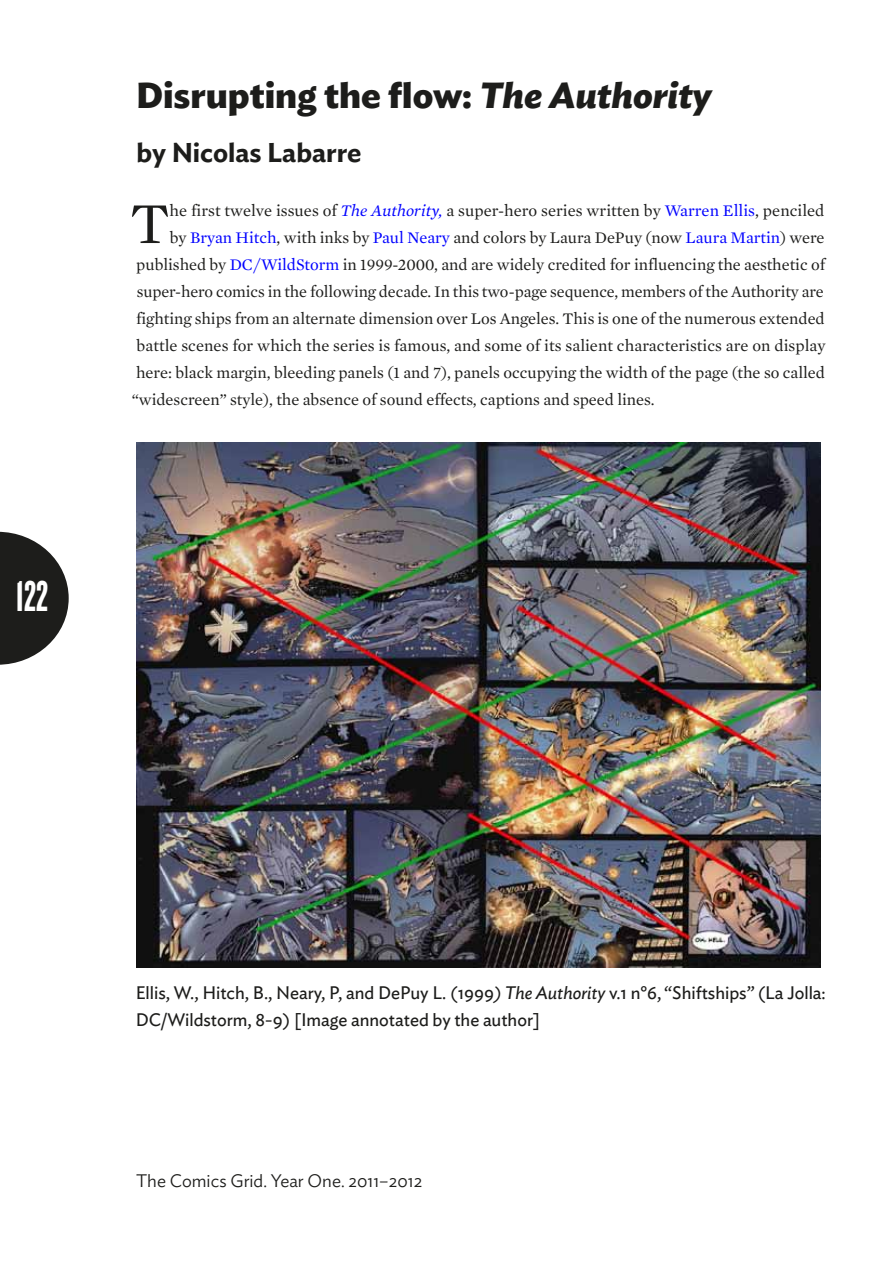
<style>
.page{position:relative;width:893px;height:1263px;background:#fff}
.page>*{position:absolute;margin:0;border:0;box-sizing:border-box;transform-origin:0 0}
.t1{font:58.95px "Mercury Text G1";color:#1d1d1b}
.t2{font:45px "Knockout HTF67 Full Bantamwt";color:#fff}
.t3{font:700 36px "Ideal Sans";color:#1d1d1b}
.t4{font:600 27px "Ideal Sans";color:#1d1d1b}
.t5{font:18px/27px "Ideal Sans";color:#1d1d1b}
.t6{font:300 18px "Ideal Sans";color:#1d1d1b}
.t7{font:16.5px "Mercury Text G1";color:#1d1d1b}
.s1{font-style:italic}
.s2{font-style:italic;color:#00f}
.s3{color:#00f}
</style>
<div class="page">
<svg style="left:0;top:532px;width:69px;height:133px"></svg>
<img style="left:136px;top:443px;width:684px;height:524px">
<h2 class="t2" style="left:15px;top:573px;width:34px">122</h2>
<h3 class="t3" style="left:136px;top:67px;width:577px">Disrupting the flow: <span class="s1">The Authority</span></h3>
<h3 class="t4" style="left:137px;top:131px;width:226px">by Nicolas Labarre</h3>
<h1 class="t1" style="left:130px;top:189px;width:41px">T</h1>
<p class="t7" style="left:170px;top:201px;width:656px">he first twelve issues of <span class="s2">The Authority,</span> a super-hero series written by <span class="s3">Warren Ellis</span>, penciled</p>
<p class="t7" style="left:170px;top:228px;width:656px">by <span class="s3">Bryan Hitch</span>, with inks by <span class="s3">Paul Neary</span> and colors by Laura DePuy (now <span class="s3">Laura Martin</span>) were</p>
<p class="t7" style="left:136px;top:255px;width:690px">published by <span class="s3">DC/WildStorm</span> in 1999-2000, and are widely credited for influencing the aesthetic of</p>
<p class="t7" style="left:137px;top:282px;width:688px">super-hero comics in the following decade. In this two-page sequence, members of the Authority are</p>
<p class="t7" style="left:136px;top:309px;width:690px">fighting ships from an alternate dimension over Los Angeles. This is one of the numerous extended</p>
<p class="t7" style="left:137px;top:336px;width:690px">battle scenes for which the series is famous, and some of its salient characteristics are on display</p>
<p class="t7" style="left:136px;top:363px;width:690px">here: black margin, bleeding panels (1 and 7), panels occupying the width of the page (the so called</p>
<p class="t7" style="left:132px;top:390px;width:524px">“widescreen” style), the absence of sound effects, captions and speed lines.</p>
<p class="t5" style="left:136px;top:978px;width:691px">Ellis, W., Hitch, B., Neary, P, and DePuy L. (1999<span class="s1">) The Authority</span> v.1 n°6, “Shiftships” (La Jolla:<br>DC/Wildstorm, 8-9) [Image annotated by the author]</p>
<p class="t6" style="left:136px;top:1167px;width:288px">The Comics Grid. Year One. 2011–2012</p>
</div>
